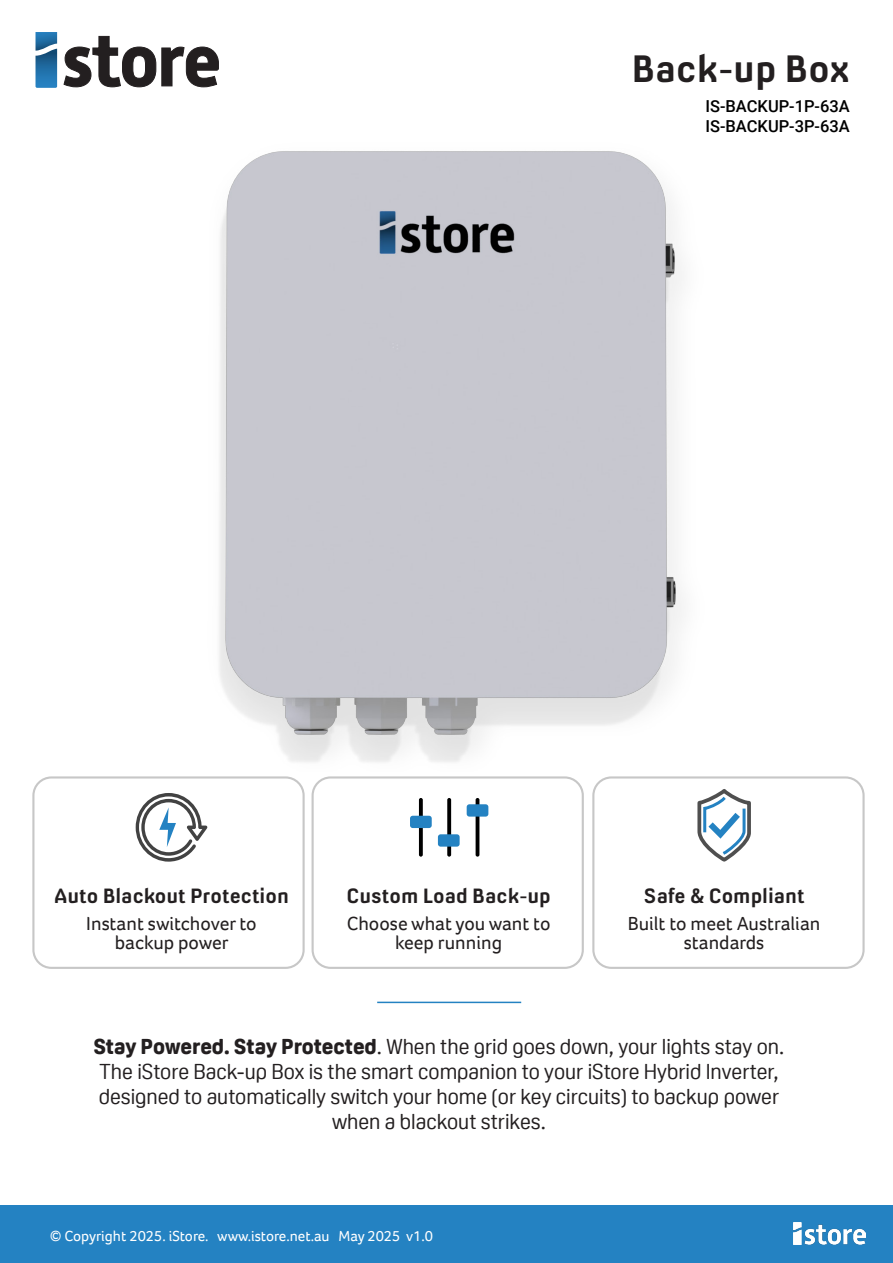
<style>
.page{position:relative;width:893px;height:1263px;background:#fff}
.page>*{position:absolute;margin:0;border:0;box-sizing:border-box;transform-origin:0 0}
.t1{font:700 36px "Milibus Rg";color:#231f20}
.t2{font:21px/25.2px "Oscine";color:#231f20;text-align:center}
.t3{font:700 19.5px/27px "Milibus Rg";color:#231f20;text-align:center}
.t4{font:19.5px/19.5px "Foco";color:#231f20;text-align:center}
.t5{font:500 16.5px "Roboto";color:#000}
.t6{font:15px "Foco";color:#fff}
.s1{font-family:"Foco";font-weight:400}
.s2{font-weight:800}
</style>
<div class="page">
<svg style="left:36px;top:32px;width:21px;height:56px"></svg>
<svg style="left:63px;top:36px;width:156px;height:52px"></svg>
<div style="left:0;top:1205px;width:893px;height:58px;background:#2482c2"></div>
<img style="left:794px;top:1222px;width:71px;height:23px">
<img style="left:219px;top:151px;width:463px;height:611px">
<svg style="left:697px;top:789px;width:54px;height:73px"></svg>
<hr style="left:377px;top:1002px;width:144px;height:1px;background:#2482c2">
<svg style="left:136px;top:793px;width:71px;height:69px"></svg>
<svg style="left:419px;top:798px;width:4px;height:59px"></svg>
<svg style="left:447px;top:798px;width:4px;height:59px"></svg>
<hr style="left:476px;top:798px;width:3px;height:59px;background:#000;border-radius:2px">
<div style="left:410px;top:816px;width:22px;height:12px;background:#2482c2;border-radius:3px"></div>
<div style="left:438px;top:834px;width:22px;height:13px;background:#2482c2;border-radius:3px"></div>
<div style="left:467px;top:804px;width:21px;height:13px;background:#2482c2;border-radius:3px"></div>
<div style="left:32px;top:776px;width:273px;height:193px;border:2px solid #c7c7c7;border-radius:18px"></div>
<div style="left:312px;top:776px;width:272px;height:193px;border:2px solid #c7c7c7;border-radius:18px"></div>
<div style="left:592px;top:776px;width:273px;height:193px;border:2px solid #c7c7c7;border-radius:18px"></div>
<p class="t1" style="left:631px;top:47px;width:220px">Back-up Box</p>
<p class="t5" style="left:705px;top:95px;width:146px">IS-BACKUP-1P-63A</p>
<p class="t5" style="left:705px;top:115px;width:146px">IS-BACKUP-3P-63A</p>
<p class="t3" style="left:54px;top:882px;width:236px">Auto Blackout Protection<br><span class="s1">Instant switchover to</span></p>
<p class="t4" style="left:115px;top:933px;width:115px">backup power</p>
<p class="t3" style="left:346px;top:882px;width:206px">Custom Load Back-up</p>
<p class="t4" style="left:347px;top:913px;width:205px">Choose what you want to</p>
<p class="t4" style="left:395px;top:933px;width:109px">keep running</p>
<p class="t3" style="left:644px;top:882px;width:163px">Safe &amp; Compliant</p>
<p class="t4" style="left:628px;top:913px;width:194px">Built to meet Australian standards</p>
<p class="t2" style="left:94px;top:1033px;width:692px"><span class="s2">Stay Powered. Stay Protected</span>. When the grid goes down, your lights stay on.<br>The iStore Back-up Box is the smart companion to your iStore Hybrid Inverter, designed to automatically switch your home (or key circuits) to backup power when a blackout strikes.</p>
<p class="t6" style="left:50px;top:1226px;width:385px">© Copyright 2025. iStore. www.istore.net.au May 2025 v1.0</p>
</div>
